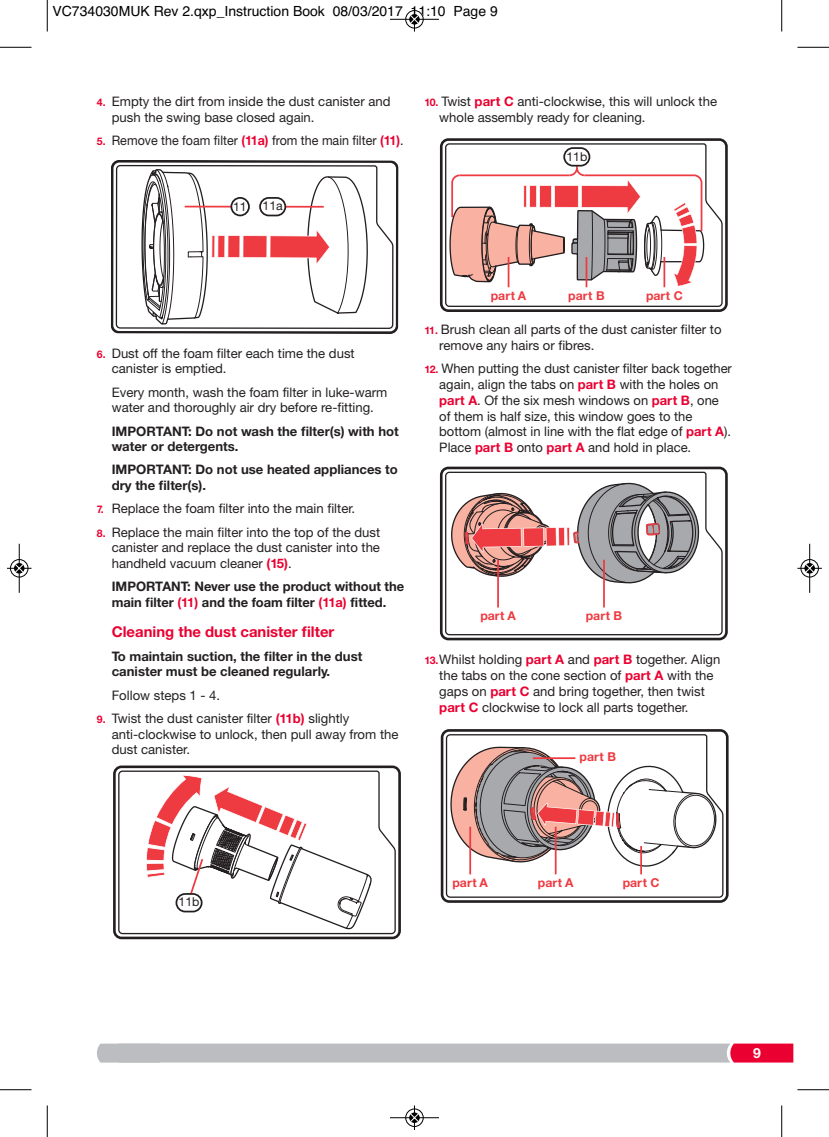
<style>
.page{position:relative;width:829px;height:1137px;background:#fff}
.page>*{position:absolute;margin:0;border:0;box-sizing:border-box;transform-origin:0 0}
.t1{font:700 14.88px "Helvetica Neue CE";color:#ea0031}
.t2{font:14px "Helvetica";color:#000}
.t3{font:700 14px "Helvetica Neue CE";color:#fff}
.t4{font:13.12px/15.8px "Helvetica Neue";color:#231f20}
.t5{font:700 13.12px/15.8px "Helvetica Neue CE";color:#231f20}
.t6{font:13.12px "Helvetica Neue";color:#231f20;scale:.95 1}
.t7{font:700 12.25px "Helvetica Neue CE";color:#ee3a41}
.t8{font:12.25px "Helvetica Neue";color:#231f20}
.s1{font-family:"Helvetica Neue CE";font-weight:700;font-size:10.5px;color:#ea0031}
.s2{font-family:"Helvetica Neue CE";font-weight:700;color:#ea0031}
.s3{color:#ea0031}
</style>
<div class="page">
<svg style="left:97px;top:1043px;width:696px;height:19px;background:#c2afb6"></svg>
<svg style="left:113px;top:765px;width:288px;height:174px"></svg>
<svg style="left:117px;top:769px;width:279px;height:165px"></svg>
<svg style="left:146px;top:774px;width:226px;height:158px"></svg>
<div style="left:176px;top:893px;width:26px;height:18px;background:#fff;border-radius:9px"></div>
<div style="left:175px;top:892px;width:27px;height:20px;border:2px solid #231f20;border-radius:9px"></div>
<svg style="left:440px;top:466px;width:287px;height:174px"></svg>
<svg style="left:444px;top:471px;width:279px;height:165px"></svg>
<svg style="left:450px;top:482px;width:250px;height:102px"></svg>
<hr style="left:497px;top:559px;width:2px;height:48px;background:#ee3a41">
<hr style="left:603px;top:559px;width:2px;height:48px;background:#ee3a41">
<svg style="left:440px;top:138px;width:287px;height:174px"></svg>
<svg style="left:444px;top:143px;width:279px;height:164px"></svg>
<svg style="left:449px;top:138px;width:256px;height:174px"></svg>
<hr style="left:459px;top:174px;width:110px;height:2px;background:#ee3a41">
<hr style="left:584px;top:174px;width:110px;height:2px;background:#ee3a41">
<div style="left:564px;top:148px;width:25px;height:18px;background:#fff;border-radius:9px"></div>
<div style="left:563px;top:147px;width:27px;height:19px;border:2px solid #231f20;border-radius:9px"></div>
<svg style="left:111px;top:160px;width:288px;height:174px"></svg>
<svg style="left:115px;top:164px;width:279px;height:165px"></svg>
<svg style="left:113px;top:160px;width:255px;height:165px"></svg>
<hr style="left:185px;top:206px;width:55px;height:1px;background:#ee3a41">
<div style="left:231px;top:198px;width:18px;height:17px;background:#fff;border-radius:50%"></div>
<div style="left:230px;top:197px;width:20px;height:19px;border:2px solid #231f20;border-radius:50%"></div>
<hr style="left:272px;top:206px;width:52px;height:2px;background:#ee3a41">
<div style="left:260px;top:198px;width:25px;height:17px;background:#fff;border-radius:9px"></div>
<div style="left:259px;top:197px;width:27px;height:19px;border:2px solid #231f20;border-radius:9px"></div>
<svg style="left:441px;top:729px;width:287px;height:173px"></svg>
<svg style="left:445px;top:733px;width:279px;height:165px"></svg>
<svg style="left:450px;top:729px;width:267px;height:138px"></svg>
<hr style="left:555px;top:826px;width:1px;height:48px;background:#ee3a41">
<hr style="left:640px;top:845px;width:2px;height:29px;background:#ee3a41">
<hr style="left:533px;top:757px;width:42px;height:2px;background:#ee3a41">
<hr style="left:469px;top:826px;width:2px;height:48px;background:#ee3a41">
<hr style="left:47px;top:0;width:1px;height:32px;background:#000">
<hr style="left:0;top:47px;width:32px;height:1px;background:#000">
<hr style="left:781px;top:0;width:1px;height:32px;background:#000">
<hr style="left:797px;top:47px;width:32px;height:1px;background:#000">
<hr style="left:47px;top:1105px;width:1px;height:31px;background:#000">
<hr style="left:0;top:1089px;width:32px;height:1px;background:#000">
<hr style="left:781px;top:1105px;width:1px;height:31px;background:#000">
<hr style="left:797px;top:1089px;width:32px;height:1px;background:#000">
<div style="left:405px;top:10px;width:19px;height:19px;border:1px solid #fff;border-radius:50%"></div>
<hr style="left:390px;top:19px;width:49px;height:1px;background:#000">
<div style="left:405px;top:10px;width:18px;height:18px;border:1px solid #000;border-radius:50%"></div>
<svg style="left:410px;top:7px;width:9px;height:25px"></svg>
<div style="left:405px;top:1108px;width:19px;height:18px;border:1px solid #fff;border-radius:50%"></div>
<hr style="left:390px;top:1117px;width:49px;height:1px;background:#000">
<div style="left:405px;top:1108px;width:18px;height:18px;border:1px solid #000;border-radius:50%"></div>
<svg style="left:410px;top:1105px;width:9px;height:24px"></svg>
<div style="left:10px;top:559px;width:19px;height:18px;border:1px solid #fff;border-radius:50%"></div>
<hr style="left:19px;top:543px;width:1px;height:49px;background:#000">
<div style="left:10px;top:559px;width:18px;height:18px;border:1px solid #000;border-radius:50%"></div>
<div style="left:14px;top:563px;width:10px;height:10px;background:#000;border-radius:50%"></div>
<svg style="left:7px;top:563px;width:25px;height:9px"></svg>
<div style="left:800px;top:559px;width:19px;height:18px;border:1px solid #fff;border-radius:50%"></div>
<hr style="left:809px;top:543px;width:1px;height:49px;background:#000">
<div style="left:800px;top:559px;width:18px;height:18px;border:1px solid #000;border-radius:50%"></div>
<div style="left:804px;top:563px;width:11px;height:10px;background:#000;border-radius:50%"></div>
<svg style="left:797px;top:563px;width:25px;height:9px"></svg>
<p class="t2" style="left:52px;top:3px;width:447px">VC734030MUK Rev 2.qxp_Instruction Book 08/03/2017 11:10 Page 9</p>
<p class="t4" style="left:112px;top:95px;width:280px;text-indent:-15px"><span class="s1">4.</span> Empty the dirt from inside the dust canister and push the swing base closed again.</p>
<p class="t6" style="left:97px;top:136px;width:324px"><span class="s1">5.</span> Remove the foam filter <span class="s2">(11a)</span> from the main filter <span class="s2">(11)</span>.</p>
<p class="t8" style="left:233px;top:202px;width:15px">11</p>
<p class="t8" style="left:262px;top:202px;width:22px">11a</p>
<p class="t4" style="left:439px;top:95px;width:279px;text-indent:-15px"><span class="s1">10.</span> Twist <span class="s2">part C</span> anti-clockwise, this will unlock the whole assembly ready for cleaning.</p>
<p class="t8" style="left:566px;top:152px;width:22px">11b</p>
<p class="t4" style="left:112px;top:346px;width:244px;text-indent:-15px"><span class="s1">6.</span> Dust off the foam filter each time the dust canister is emptied.</p>
<p class="t4" style="left:112px;top:385px;width:277px">Every month, wash the foam filter in luke-warm water and thoroughly air dry before re-fitting.</p>
<p class="t5" style="left:112px;top:424px;width:288px">IMPORTANT: Do not wash the filter(s) with hot water or detergents.</p>
<p class="t5" style="left:112px;top:463px;width:287px">IMPORTANT: Do not use heated appliances to dry the filter(s).</p>
<p class="t4" style="left:97px;top:502px;width:260px"><span class="s1">7.</span> Replace the foam filter into the main filter.</p>
<p class="t4" style="left:112px;top:525px;width:270px;text-align:justify;text-indent:-15px"><span class="s1">8.</span> Replace the main filter into the top of the dust canister and replace the dust canister into the handheld vacuum cleaner <span class="s2">(15)</span>.</p>
<p class="t5" style="left:112px;top:580px;width:294px">IMPORTANT: Never use the product without the main filter <span class="s3">(11)</span> and the foam filter <span class="s3">(11a)</span> fitted.</p>
<p class="t1" style="left:112px;top:626px;width:224px">Cleaning the dust canister filter</p>
<p class="t5" style="left:112px;top:649px;width:252px">To maintain suction, the filter in the dust canister must be cleaned regularly.</p>
<p class="t4" style="left:112px;top:688px;width:110px">Follow steps 1 - 4.</p>
<p class="t4" style="left:112px;top:711px;width:288px;text-indent:-15px"><span class="s1">9.</span> Twist the dust canister filter <span class="s2">(11b)</span> slightly anti-clockwise to unlock, then pull away from the dust canister.</p>
<p class="t7" style="left:491px;top:291px;width:37px">part A</p>
<p class="t7" style="left:568px;top:291px;width:38px">part B</p>
<p class="t7" style="left:646px;top:291px;width:38px">part C</p>
<p class="t4" style="left:439px;top:323px;width:284px;text-indent:-15px"><span class="s1">11.</span> Brush clean all parts of the dust canister filter to remove any hairs or fibres.</p>
<p class="t4" style="left:439px;top:362px;width:294px;text-indent:-15px"><span class="s1">12.</span> When putting the dust canister filter back together again, align the tabs on <span class="s2">part B</span> with the holes on <span class="s2">part A</span>. Of the six mesh windows on <span class="s2">part B</span>, one of them is half size, this window goes to the bottom (almost in line with the flat edge of <span class="s2">part A</span>).<br>Place <span class="s2">part B</span> onto <span class="s2">part A</span> and hold in place.</p>
<p class="t7" style="left:480px;top:611px;width:37px">part A</p>
<p class="t7" style="left:586px;top:611px;width:38px">part B</p>
<p class="t4" style="left:439px;top:653px;width:283px;text-indent:-15px"><span class="s1">13.</span>Whilst holding <span class="s2">part A</span> and <span class="s2">part B</span> together. Align the tabs on the cone section of <span class="s2">part A</span> with the gaps on <span class="s2">part C</span> and bring together, then twist <span class="s2">part C</span> clockwise to lock all parts together.</p>
<p class="t7" style="left:579px;top:752px;width:38px">part B</p>
<p class="t8" style="left:179px;top:897px;width:22px">11b</p>
<p class="t7" style="left:452px;top:878px;width:37px">part A</p>
<p class="t7" style="left:538px;top:878px;width:37px">part A</p>
<p class="t7" style="left:623px;top:878px;width:38px">part C</p>
<p class="t3" style="left:753px;top:1047px;width:9px">9</p>
</div>
